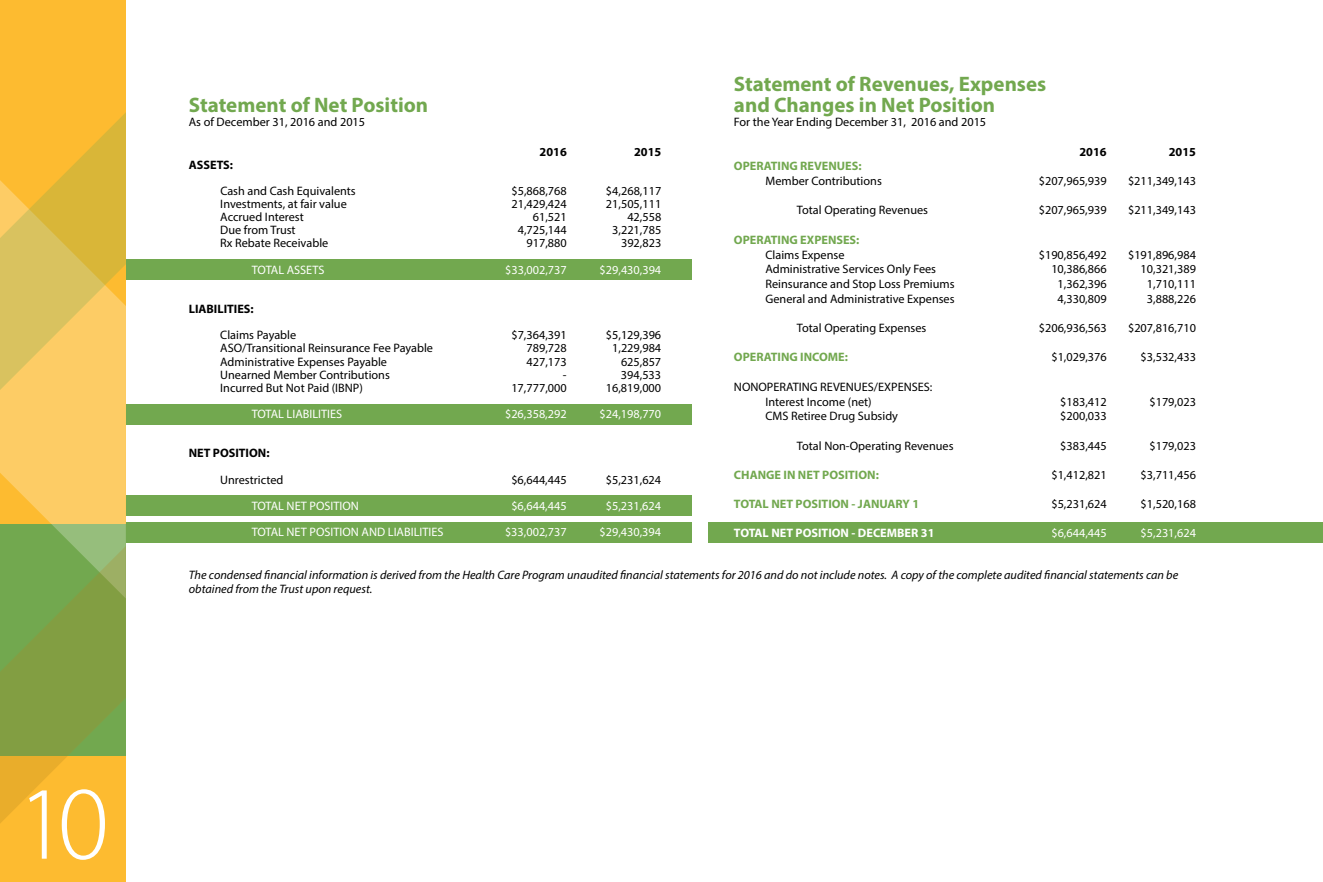
<style>
.page{position:relative;width:1323px;height:882px;background:#fff}
.page>*{position:absolute;margin:0;border:0;box-sizing:border-box;transform-origin:0 0}
.t1{font:300 105px "Myriad Pro";color:#fff}
.t2{font:700 21px/21px "Myriad Pro";color:#72a84f}
.t3{font:12.25px/14.7px "Myriad Pro";color:#000}
.t4{font:italic 12.25px/14.7px "Myriad Pro";color:#000}
.t5{font:12.25px "Myriad Pro";color:#fff}
.t6{font:700 12.25px "Myriad Pro";color:#72a84f}
.t7{font:700 12.25px "Myriad Pro";color:#000}
.t8{font:700 12.25px "Myriad Pro";color:#fff}
</style>
<div class="page">
<div style="left:62px;top:496px;width:630px;height:20px;background:#72a84f"></div>
<div style="left:62px;top:260px;width:630px;height:20px;background:#72a84f"></div>
<div style="left:62px;top:404px;width:630px;height:21px;background:#72a84f"></div>
<div style="left:709px;top:522px;width:614px;height:21px;background:#72a84f"></div>
<div style="left:62px;top:522px;width:630px;height:21px;background:#72a84f"></div>
<div style="left:0;top:0;width:126px;height:882px;background:#fdbb30"></div>
<svg style="left:0;top:406px;width:126px;height:140px;background:#e9c661"></svg>
<svg style="left:0;top:546px;width:126px;height:277px"></svg>
<svg style="left:0;top:112px;width:126px;height:294px"></svg>
<h1 class="t1" style="left:17px;top:766px;width:93px">10</h1>
<h2 class="t2" style="left:189px;top:93px;width:241px">Statement of Net Position</h2>
<p class="t3" style="left:189px;top:115px;width:178px">As of December 31, 2016 and 2015</p>
<p class="t7" style="left:540px;top:143px;width:29px">2016</p>
<p class="t7" style="left:634px;top:143px;width:29px">2015</p>
<p class="t7" style="left:189px;top:157px;width:46px">ASSETS:</p>
<p class="t3" style="left:220px;top:183px;width:137px">Cash and Cash Equivalents</p>
<p class="t3" style="left:512px;top:183px;width:57px">$5,868,768</p>
<p class="t3" style="left:606px;top:183px;width:57px">$4,268,117</p>
<p class="t3" style="left:220px;top:196px;width:128px">Investments, at fair value</p>
<p class="t3" style="left:511px;top:196px;width:57px">21,429,424</p>
<p class="t3" style="left:606px;top:196px;width:57px">21,505,111</p>
<p class="t3" style="left:220px;top:210px;width:85px">Accrued Interest</p>
<p class="t3" style="left:533px;top:210px;width:35px">61,521</p>
<p class="t3" style="left:627px;top:210px;width:35px">42,558</p>
<p class="t3" style="left:220px;top:223px;width:77px">Due from Trust</p>
<p class="t3" style="left:518px;top:223px;width:51px">4,725,144</p>
<p class="t3" style="left:612px;top:223px;width:51px">3,221,785</p>
<p class="t3" style="left:220px;top:236px;width:110px">Rx Rebate Receivable</p>
<p class="t3" style="left:527px;top:236px;width:42px">917,880</p>
<p class="t3" style="left:621px;top:236px;width:42px">392,823</p>
<p class="t5" style="left:252px;top:262px;width:74px">TOTAL ASSETS</p>
<p class="t5" style="left:505px;top:262px;width:63px">$33,002,737</p>
<p class="t5" style="left:600px;top:262px;width:63px">$29,430,394</p>
<p class="t7" style="left:189px;top:301px;width:66px">LIABILITIES:</p>
<p class="t3" style="left:220px;top:328px;width:78px">Claims Payable</p>
<p class="t3" style="left:511px;top:328px;width:57px">$7,364,391</p>
<p class="t3" style="left:606px;top:328px;width:57px">$5,129,396</p>
<p class="t3" style="left:220px;top:341px;width:214px">ASO/Transitional Reinsurance Fee Payable</p>
<p class="t3" style="left:527px;top:341px;width:42px">789,728</p>
<p class="t3" style="left:612px;top:341px;width:51px">1,229,984</p>
<p class="t3" style="left:220px;top:354px;width:168px">Administrative Expenses Payable</p>
<p class="t3" style="left:527px;top:354px;width:42px">427,173</p>
<p class="t3" style="left:621px;top:354px;width:42px">625,857</p>
<p class="t3" style="left:220px;top:367px;width:171px">Unearned Member Contributions</p>
<p class="t3" style="left:563px;top:367px;width:5px">-</p>
<p class="t3" style="left:621px;top:367px;width:42px">394,533</p>
<p class="t3" style="left:220px;top:380px;width:144px">Incurred But Not Paid (IBNP)</p>
<p class="t3" style="left:511px;top:380px;width:57px">17,777,000</p>
<p class="t3" style="left:606px;top:380px;width:57px">16,819,000</p>
<p class="t5" style="left:252px;top:406px;width:92px">TOTAL LIABILITIES</p>
<p class="t5" style="left:505px;top:406px;width:63px">$26,358,292</p>
<p class="t5" style="left:600px;top:406px;width:63px">$24,198,770</p>
<p class="t7" style="left:189px;top:445px;width:82px">NET POSITION:</p>
<p class="t3" style="left:220px;top:472px;width:65px">Unrestricted</p>
<p class="t3" style="left:511px;top:472px;width:57px">$6,644,445</p>
<p class="t3" style="left:606px;top:472px;width:57px">$5,231,624</p>
<p class="t5" style="left:252px;top:498px;width:109px">TOTAL NET POSITION</p>
<p class="t5" style="left:511px;top:498px;width:57px">$6,644,445</p>
<p class="t5" style="left:606px;top:498px;width:57px">$5,231,624</p>
<p class="t5" style="left:252px;top:524px;width:193px">TOTAL NET POSITION AND LIABILITIES</p>
<p class="t5" style="left:505px;top:524px;width:63px">$33,002,737</p>
<p class="t5" style="left:600px;top:524px;width:63px">$29,430,394</p>
<h2 class="t2" style="left:734px;top:72px;width:314px">Statement of Revenues, Expenses and Changes in Net Position</h2>
<p class="t3" style="left:734px;top:115px;width:254px">For the Year Ending December 31, 2016 and 2015</p>
<p class="t7" style="left:1080px;top:143px;width:29px">2016</p>
<p class="t7" style="left:1169px;top:143px;width:29px">2015</p>
<p class="t6" style="left:734px;top:158px;width:129px">OPERATING REVENUES:</p>
<p class="t3" style="left:765px;top:173px;width:118px">Member Contributions</p>
<p class="t3" style="left:1039px;top:173px;width:69px">$207,965,939</p>
<p class="t3" style="left:1128px;top:173px;width:69px">$211,349,143</p>
<p class="t3" style="left:797px;top:203px;width:133px">Total Operating Revenues</p>
<p class="t3" style="left:1039px;top:203px;width:69px">$207,965,939</p>
<p class="t3" style="left:1128px;top:203px;width:69px">$211,349,143</p>
<p class="t6" style="left:734px;top:232px;width:127px">OPERATING EXPENSES:</p>
<p class="t3" style="left:765px;top:247px;width:81px">Claims Expense</p>
<p class="t3" style="left:1039px;top:247px;width:69px">$190,856,492</p>
<p class="t3" style="left:1128px;top:247px;width:69px">$191,896,984</p>
<p class="t3" style="left:765px;top:262px;width:172px">Administrative Services Only Fees</p>
<p class="t3" style="left:1051px;top:262px;width:57px">10,386,866</p>
<p class="t3" style="left:1141px;top:262px;width:57px">10,321,389</p>
<p class="t3" style="left:765px;top:276px;width:191px">Reinsurance and Stop Loss Premiums</p>
<p class="t3" style="left:1058px;top:276px;width:51px">1,362,396</p>
<p class="t3" style="left:1147px;top:276px;width:51px">1,710,111</p>
<p class="t3" style="left:765px;top:291px;width:191px">General and Administrative Expenses</p>
<p class="t3" style="left:1058px;top:291px;width:51px">4,330,809</p>
<p class="t3" style="left:1147px;top:291px;width:51px">3,888,226</p>
<p class="t3" style="left:797px;top:320px;width:131px">Total Operating Expenses</p>
<p class="t3" style="left:1039px;top:320px;width:69px">$206,936,563</p>
<p class="t3" style="left:1128px;top:320px;width:69px">$207,816,710</p>
<p class="t6" style="left:734px;top:349px;width:116px">OPERATING INCOME:</p>
<p class="t3" style="left:1051px;top:350px;width:57px">$1,029,376</p>
<p class="t3" style="left:1141px;top:350px;width:57px">$3,532,433</p>
<p class="t3" style="left:765px;top:379px;width:168px;text-indent:-31px">NONOPERATING REVENUES/EXPENSES:<br>Interest Income (net)</p>
<p class="t3" style="left:1060px;top:394px;width:48px">$183,412</p>
<p class="t3" style="left:1149px;top:394px;width:48px">$179,023</p>
<p class="t3" style="left:765px;top:409px;width:134px">CMS Retiree Drug Subsidy</p>
<p class="t3" style="left:1060px;top:409px;width:48px">$200,033</p>
<p class="t3" style="left:797px;top:438px;width:158px">Total Non-Operating Revenues</p>
<p class="t3" style="left:1060px;top:438px;width:48px">$383,445</p>
<p class="t3" style="left:1149px;top:438px;width:48px">$179,023</p>
<p class="t6" style="left:734px;top:467px;width:146px">CHANGE IN NET POSITION:</p>
<p class="t3" style="left:1051px;top:467px;width:57px">$1,412,821</p>
<p class="t3" style="left:1141px;top:467px;width:57px">$3,711,456</p>
<p class="t6" style="left:734px;top:496px;width:187px">TOTAL NET POSITION - JANUARY 1</p>
<p class="t3" style="left:1051px;top:497px;width:57px">$5,231,624</p>
<p class="t3" style="left:1141px;top:497px;width:57px">$1,520,168</p>
<p class="t8" style="left:734px;top:525px;width:202px">TOTAL NET POSITION - DECEMBER 31</p>
<p class="t5" style="left:1051px;top:525px;width:57px">$6,644,445</p>
<p class="t5" style="left:1141px;top:525px;width:57px">$5,231,624</p>
<p class="t4" style="left:189px;top:567px;width:991px">The condensed financial information is derived from the Health Care Program unaudited financial statements for 2016 and do not include notes. A copy of the complete audited financial statements can be obtained from the Trust upon request.</p>
</div>
